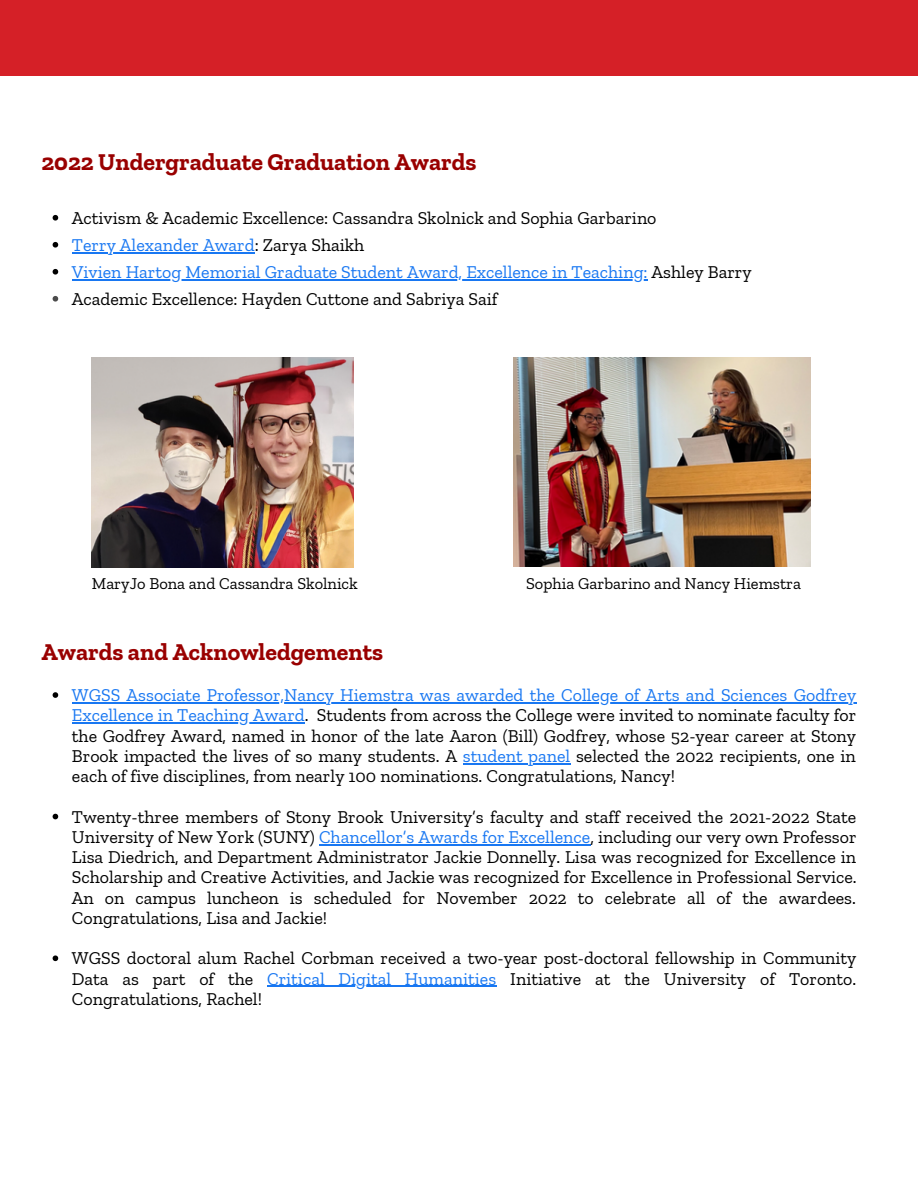
<style>
.page{position:relative;width:918px;height:1188px;background:#fff}
.page>*{position:absolute;margin:0;border:0;box-sizing:border-box;transform-origin:0 0}
.t1{font:700 24px "Zilla Slab";color:#900}
.t2{font:18px/20.2px "Zilla Slab";color:#000;text-align:justify}
.t3{font:18px "Zilla Slab";color:#1877f2}
.t4{font:16.5px "Zilla Slab";color:#000}
.s1{color:#000}
.s2{color:#1877f2}
</style>
<div class="page">
<hr style="left:72px;top:252px;width:183px;height:1px;background:#1877f2">
<hr style="left:72px;top:279px;width:576px;height:1px;background:#1877f2">
<hr style="left:72px;top:702px;width:784px;height:1px;background:#1877f2">
<hr style="left:72px;top:723px;width:233px;height:1px;background:#1877f2">
<hr style="left:463px;top:763px;width:107px;height:1px;background:#1877f2">
<hr style="left:267px;top:986px;width:229px;height:1px;background:#1877f2">
<div style="left:0;top:0;width:918px;height:75px;background:#d52027"></div>
<hr style="left:319px;top:844px;width:271px;height:1px;background:#1877f2">
<svg style="left:53px;top:215px;width:5px;height:6px"></svg>
<svg style="left:53px;top:242px;width:5px;height:6px"></svg>
<svg style="left:53px;top:269px;width:5px;height:6px"></svg>
<svg style="left:53px;top:296px;width:5px;height:6px"></svg>
<img style="left:92px;top:358px;width:262px;height:209px">
<img style="left:513px;top:357px;width:297px;height:210px">
<svg style="left:53px;top:692px;width:5px;height:6px"></svg>
<svg style="left:53px;top:814px;width:5px;height:5px"></svg>
<svg style="left:53px;top:955px;width:5px;height:6px"></svg>
<h3 class="t1" style="left:41px;top:147px;width:437px">2022 Undergraduate Graduation Awards</h3>
<p class="t2" style="left:72px;top:208px;width:586px">Activism &amp; Academic Excellence: Cassandra Skolnick and Sophia Garbarino</p>
<p class="t3" style="left:72px;top:234px;width:294px">Terry Alexander Award<span class="s1">: Zarya Shaikh</span></p>
<p class="t3" style="left:72px;top:261px;width:681px">Vivien Hartog Memorial Graduate Student Award, Excellence in Teaching: <span class="s1">Ashley Barry</span></p>
<p class="t2" style="left:72px;top:289px;width:427px">Academic Excellence: Hayden Cuttone and Sabriya Saif</p>
<p class="t4" style="left:92px;top:574px;width:268px">MaryJo Bona and Cassandra Skolnick</p>
<p class="t4" style="left:526px;top:574px;width:277px">Sophia Garbarino and Nancy Hiemstra</p>
<h3 class="t1" style="left:41px;top:637px;width:343px">Awards and Acknowledgements</h3>
<p class="t2" style="left:72px;top:685px;width:786px"><span class="s2">WGSS Associate Professor,Nancy Hiemstra was awarded the College of Arts and Sciences Godfrey Excellence in Teaching Award</span>. Students from across the College were invited to nominate faculty for the Godfrey Award, named in honor of the late Aaron (Bill) Godfrey, whose 52-year career at Stony Brook impacted the lives of so many students. A <span class="s2">student panel</span> selected the 2022 recipients, one in each of five disciplines, from nearly 100 nominations. Congratulations, Nancy!</p>
<p class="t2" style="left:72px;top:806px;width:786px">Twenty-three members of Stony Brook University’s faculty and staff received the 2021-2022 State University of New York (SUNY) <span class="s2">Chancellor’s Awards for Excellence</span>, including our very own Professor Lisa Diedrich, and Department Administrator Jackie Donnelly. Lisa was recognized for Excellence in Scholarship and Creative Activities, and Jackie was recognized for Excellence in Professional Service.<br>An on campus luncheon is scheduled for November 2022 to celebrate all of the awardees.<br>Congratulations, Lisa and Jackie!</p>
<p class="t2" style="left:72px;top:948px;width:786px">WGSS doctoral alum Rachel Corbman received a two-year post-doctoral fellowship in Community Data as part of the <span class="s2">Critical Digital Humanities</span> Initiative at the University of Toronto.<br>Congratulations, Rachel!</p>
</div>
